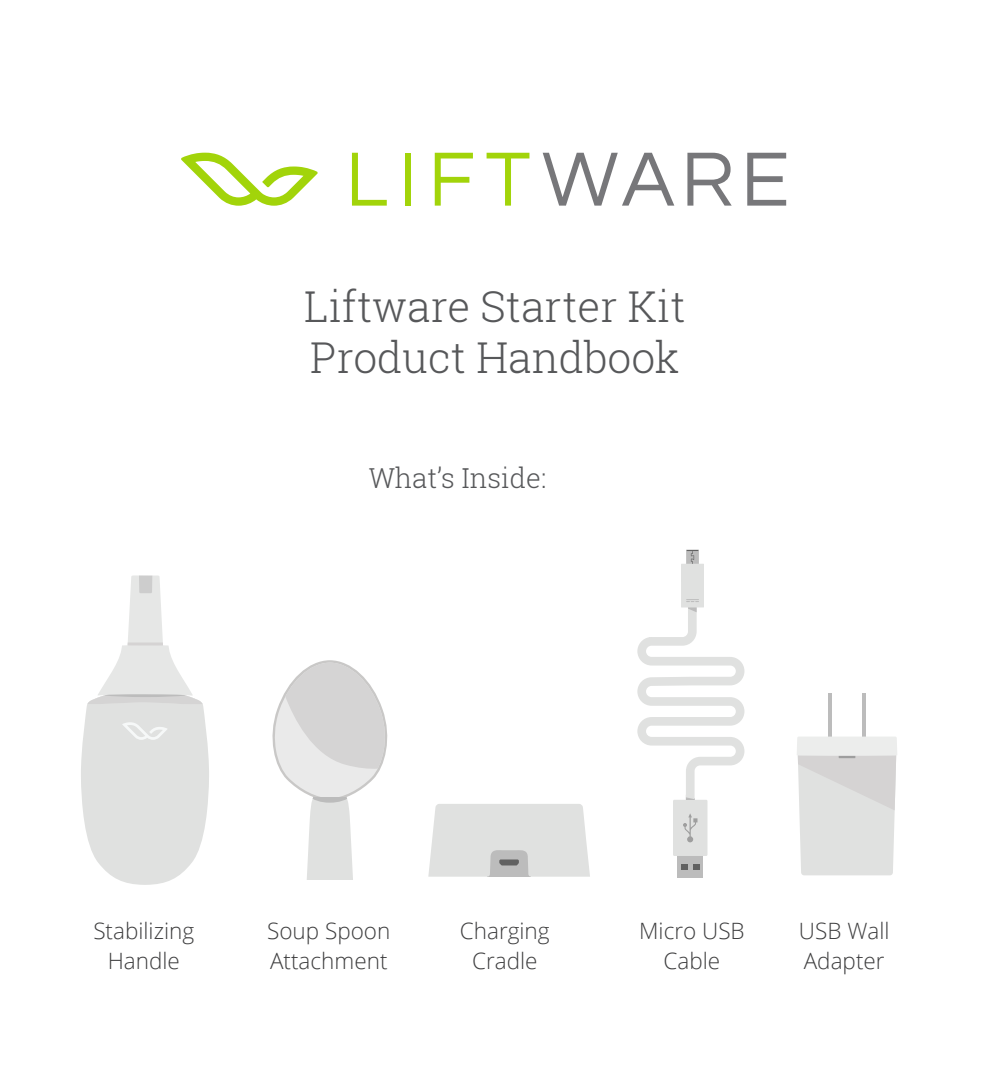
<style>
.page{position:relative;width:990px;height:1080px;background:#fff}
.page>*{position:absolute;margin:0;border:0;box-sizing:border-box;transform-origin:0 0}
.Heading{font:300 42.5px/51px "Roboto Slab";color:#57585a}
.Heading1{font:300 27.5px "Roboto Slab";color:#57585a}
.t1{font:300 22.5px/30px "Open Sans";color:#3e3e3f}
</style>
<div class="page">
<svg style="left:181px;top:153px;width:137px;height:53px"></svg>
<svg style="left:352px;top:153px;width:35px;height:53px"></svg>
<div style="left:405px;top:153px;width:6px;height:53px;background:#a2d40a"></div>
<svg style="left:435px;top:153px;width:38px;height:53px"></svg>
<svg style="left:487px;top:153px;width:42px;height:53px"></svg>
<svg style="left:543px;top:153px;width:131px;height:53px"></svg>
<svg style="left:687px;top:153px;width:45px;height:53px"></svg>
<svg style="left:747px;top:153px;width:39px;height:53px"></svg>
<svg style="left:81px;top:575px;width:128px;height:310px"></svg>
<hr style="left:128px;top:643px;width:35px;height:3px;background:#d5d3d3">
<svg style="left:272px;top:660px;width:116px;height:220px"></svg>
<svg style="left:428px;top:804px;width:162px;height:73px;background:#dddedd"></svg>
<div style="left:678px;top:855px;width:25px;height:23px;background:#bcbcbc"></div>
<div style="left:673px;top:800px;width:34px;height:56px;background:#e0e1e0"></div>
<svg style="left:683px;top:813px;width:14px;height:29px"></svg>
<svg style="left:681px;top:864px;width:18px;height:5px"></svg>
<svg style="left:686px;top:550px;width:13px;height:17px"></svg>
<div style="left:681px;top:564px;width:23px;height:44px;background:#e0e1e0"></div>
<svg style="left:637px;top:599px;width:107px;height:201px"></svg>
<svg style="left:687px;top:550px;width:11px;height:14px"></svg>
<hr style="left:828px;top:693px;width:4px;height:44px;background:#bcbcbc">
<hr style="left:862px;top:693px;width:4px;height:44px;background:#bcbcbc">
<svg style="left:797px;top:737px;width:100px;height:138px;background:#e0e0df"></svg>
<p class="Heading" style="left:304px;top:280px;width:383px">Liftware Starter Kit<br>Product Handbook</p>
<p class="Heading1" style="left:369px;top:459px;width:179px">What’s Inside:</p>
<p class="t1" style="left:93px;top:916px;width:102px">Stabilizing</p>
<p class="t1" style="left:108px;top:946px;width:74px">Handle</p>
<p class="t1" style="left:267px;top:916px;width:125px">Soup Spoon<br>Attachment</p>
<p class="t1" style="left:460px;top:916px;width:91px;text-align:center">Charging<br>Cradle</p>
<p class="t1" style="left:639px;top:916px;width:107px">Micro USB</p>
<p class="t1" style="left:664px;top:946px;width:58px">Cable</p>
<p class="t1" style="left:799px;top:916px;width:92px">USB Wall</p>
<p class="t1" style="left:804px;top:946px;width:82px">Adapter</p>
</div>
